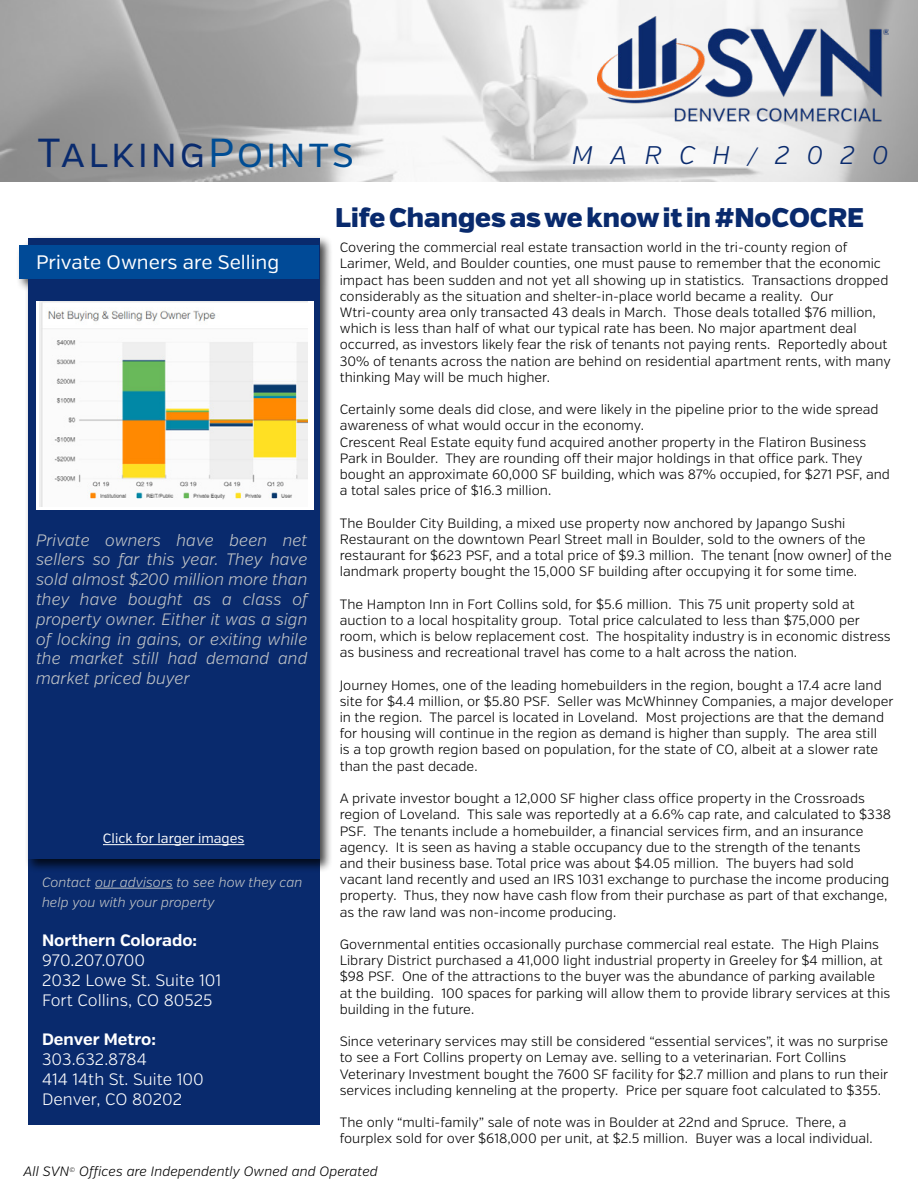
<style>
.page{position:relative;width:918px;height:1188px;background:#fff}
.page>*{position:absolute;margin:0;border:0;box-sizing:border-box;transform-origin:0 0}
.t1{font:40.5px "Verb";letter-spacing:.07em;color:#092a6d}
.t2{font:900 27px "Verb";color:#092a6d}
.t3{font:italic 300 25.5px "Verb";letter-spacing:.68em;color:#092a6d}
.t4{font:19.5px "Verb";color:#fff}
.t5{font:italic 300 16.5px/19.8px "Verb";color:#c3c6c8;text-align:justify}
.t6{font:300 16.5px/19.8px "Verb";color:#fff}
.t7{font:700 16.5px "Verb";color:#fff}
.t8{font:300 13.5px/16.2px "Verb";color:#000}
.t9{font:italic 300 13.5px/19.8px "Verb";color:#c3c6c8}
.t10{font:italic 300 13.5px "Verb";color:#000}
.t11{font:13.5px "Verb";color:#fff}
.s1{color:#004d94}
</style>
<div class="page">
<img style="left:0;top:0;width:918px;height:182px">
<img style="left:597px;top:16px;width:292px;height:109px">
<div style="left:28px;top:848px;width:292px;height:277px;background:#092a6d"></div>
<div style="left:16px;top:235px;width:317px;height:638px;background:#000;opacity:.75"></div>
<div style="left:28px;top:238px;width:292px;height:622px;background:#092a6d"></div>
<div style="left:20px;top:245px;width:300px;height:34px;background:#004a97"></div>
<div style="left:36px;top:302px;width:278px;height:208px;background:#fff"></div>
<img style="left:40px;top:302px;width:267px;height:204px">
<hr style="left:103px;top:844px;width:141px;height:1px;background:#fff">
<hr style="left:95px;top:888px;width:78px;height:1px;background:#c3c6c8">
<h1 class="t1" style="left:38px;top:129px;width:318px">Talking<span class="s1">Points</span></h1>
<h2 class="t2" style="left:335px;top:201px;width:530px">Life Changes as we know it in #NoCOCRE</h2>
<h3 class="t3" style="left:572px;top:140px;width:318px">MARCH/2020</h3>
<h3 class="t4" style="left:36px;top:251px;width:245px">Private Owners are Selling</h3>
<p class="t5" style="left:36px;top:530px;width:273px">Private owners have been net sellers so far this year. They have sold almost $200 million more than they have bought as a class of property owner. Either it was a sign of locking in gains, or exiting while the market still had demand and market priced buyer</p>
<p class="t11" style="left:103px;top:831px;width:143px">Click for larger images</p>
<p class="t9" style="left:42px;top:872px;width:262px">Contact our advisors to see how they can help you with your property</p>
<p class="t7" style="left:42px;top:930px;width:157px">Northern Colorado:</p>
<p class="t6" style="left:42px;top:951px;width:181px">970.207.0700<br>2032 Lowe St. Suite 101<br>Fort Collins, CO 80525</p>
<p class="t7" style="left:42px;top:1029px;width:115px">Denver Metro:</p>
<p class="t6" style="left:42px;top:1050px;width:163px">303.632.8784<br>414 14th St. Suite 100<br>Denver, CO 80202</p>
<p class="t8" style="left:340px;top:240px;width:553px">Covering the commercial real estate transaction world in the tri-county region of Larimer, Weld, and Boulder counties, one must pause to remember that the economic impact has been sudden and not yet all showing up in statistics. Transactions dropped considerably as the situation and shelter-in-place world became a reality. Our Wtri-county area only transacted 43 deals in March. Those deals totalled $76 million, which is less than half of what our typical rate has been. No major apartment deal occurred, as investors likely fear the risk of tenants not paying rents. Reportedly about 30% of tenants across the nation are behind on residential apartment rents, with many thinking May will be much higher.</p>
<p class="t8" style="left:340px;top:402px;width:552px">Certainly some deals did close, and were likely in the pipeline prior to the wide spread awareness of what would occur in the economy.<br>Crescent Real Estate equity fund acquired another property in the Flatiron Business Park in Boulder. They are rounding off their major holdings in that office park. They bought an approximate 60,000 SF building, which was 87% occupied, for $271 PSF, and a total sales price of $16.3 million.</p>
<p class="t8" style="left:340px;top:515px;width:554px">The Boulder City Building, a mixed use property now anchored by Japango Sushi Restaurant on the downtown Pearl Street mall in Boulder, sold to the owners of the restaurant for $623 PSF, and a total price of $9.3 million. The tenant (now owner) of the landmark property bought the 15,000 SF building after occupying it for some time.</p>
<p class="t8" style="left:340px;top:596px;width:552px">The Hampton Inn in Fort Collins sold, for $5.6 million. This 75 unit property sold at auction to a local hospitality group. Total price calculated to less than $75,000 per room, which is below replacement cost. The hospitality industry is in economic distress as business and recreational travel has come to a halt across the nation.</p>
<p class="t8" style="left:340px;top:677px;width:555px">Journey Homes, one of the leading homebuilders in the region, bought a 17.4 acre land site for $4.4 million, or $5.80 PSF. Seller was McWhinney Companies, a major developer in the region. The parcel is located in Loveland. Most projections are that the demand for housing will continue in the region as demand is higher than supply. The area still<br>is a top growth region based on population, for the state of CO, albeit at a slower rate than the past decade.</p>
<p class="t8" style="left:340px;top:790px;width:553px">A private investor bought a 12,000 SF higher class office property in the Crossroads region of Loveland. This sale was reportedly at a 6.6% cap rate, and calculated to $338<br>PSF. The tenants include a homebuilder, a financial services firm, and an insurance agency. It is seen as having a stable occupancy due to the strength of the tenants<br>and their business base. Total price was about $4.05 million. The buyers had sold vacant land recently and used an IRS 1031 exchange to purchase the income producing property. Thus, they now have cash flow from their purchase as part of that exchange, as the raw land was non-income producing.</p>
<p class="t8" style="left:340px;top:936px;width:552px">Governmental entities occasionally purchase commercial real estate. The High Plains Library District purchased a 41,000 light industrial property in Greeley for $4 million, at $98 PSF. One of the attractions to the buyer was the abundance of parking available at the building. 100 spaces for parking will allow them to provide library services at this building in the future.</p>
<p class="t8" style="left:340px;top:1033px;width:550px">Since veterinary services may still be considered “essential services”, it was no surprise to see a Fort Collins property on Lemay ave. selling to a veterinarian. Fort Collins Veterinary Investment bought the 7600 SF facility for $2.7 million and plans to run their services including kenneling at the property. Price per square foot calculated to $355.</p>
<p class="t8" style="left:340px;top:1114px;width:535px">The only “multi-family” sale of note was in Boulder at 22nd and Spruce. There, a fourplex sold for over $618,000 per unit, at $2.5 million. Buyer was a local individual.</p>
<p class="t10" style="left:23px;top:1164px;width:356px">All SVN<sup>©</sup> Offices are Independently Owned and Operated</p>
</div>
